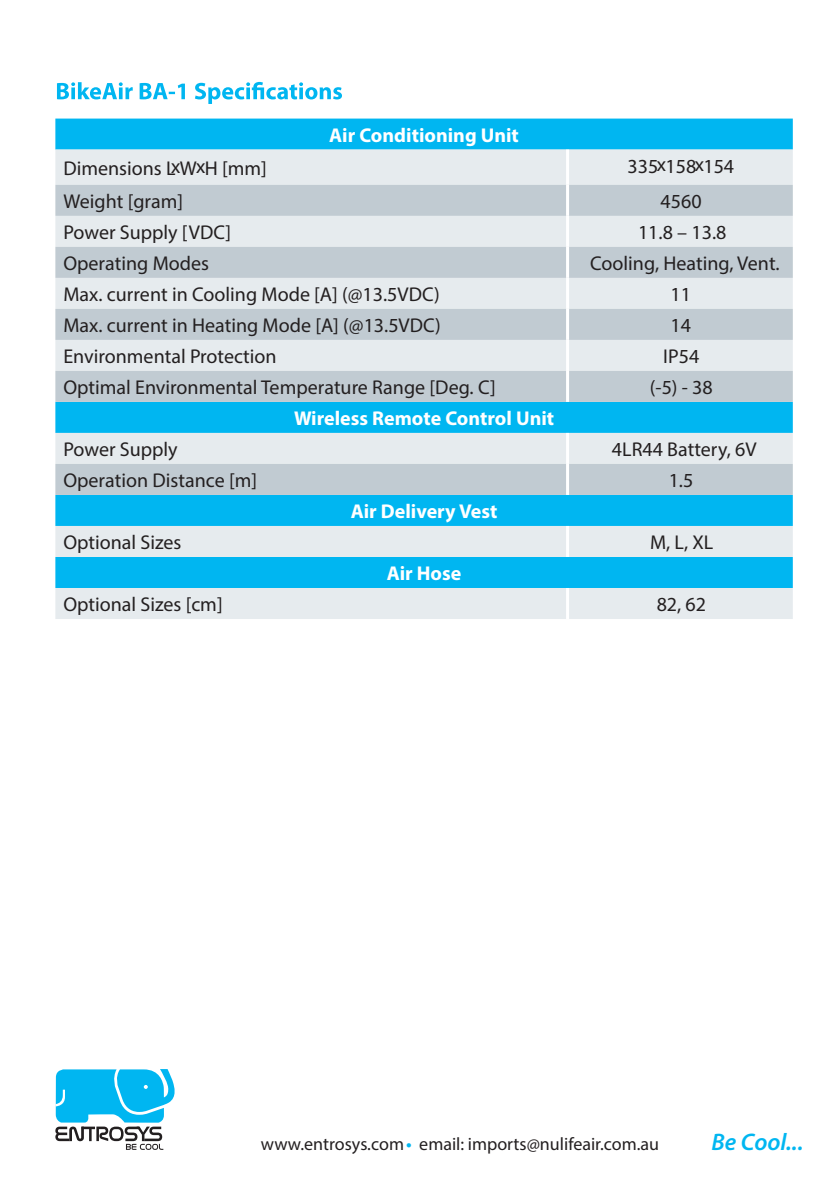
<style>
.page{position:relative;width:840px;height:1191px;background:#fff}
.page>*{position:absolute;margin:0;border:0;box-sizing:border-box;transform-origin:0 0}
.t1{font:italic 600 24px "Myriad Pro";color:#00b6f1}
.t2{font:300 20px "Myriad Pro";color:#231f20}
.t3{font:700 20px "Myriad Pro";color:#fff}
.t4{font:18px "Myriad Pro";color:#231f20}
.t5{font:300 18px "Myriad Pro";color:#231f20}
.s1{font-weight:300}
.s2{font-weight:600;color:#00b6f1}
</style>
<div class="page">
<svg style="left:57px;top:82px;width:285px;height:22px"></svg>
<div style="left:55px;top:119px;width:737px;height:31px;background:#00b6f1"></div>
<svg style="left:55px;top:150px;width:737px;height:469px;background:#8cd6ef"></svg>
<svg style="left:55px;top:185px;width:737px;height:310px;background:#bcd5e0"></svg>
<hr style="left:565px;top:150px;width:3px;height:35px;background:#fff">
<hr style="left:565px;top:185px;width:3px;height:31px;background:#fff">
<hr style="left:565px;top:216px;width:3px;height:31px;background:#fff">
<hr style="left:565px;top:247px;width:3px;height:31px;background:#fff">
<hr style="left:565px;top:278px;width:3px;height:31px;background:#fff">
<hr style="left:565px;top:309px;width:3px;height:31px;background:#fff">
<hr style="left:565px;top:340px;width:3px;height:31px;background:#fff">
<hr style="left:565px;top:371px;width:3px;height:31px;background:#fff">
<hr style="left:565px;top:433px;width:3px;height:31px;background:#fff">
<hr style="left:565px;top:464px;width:3px;height:31px;background:#fff">
<hr style="left:565px;top:526px;width:3px;height:31px;background:#fff">
<hr style="left:565px;top:588px;width:3px;height:31px;background:#fff">
<svg style="left:55px;top:1069px;width:120px;height:80px"></svg>
<p class="t3" style="left:329px;top:122px;width:191px">Air Conditioning Unit</p>
<p class="t2" style="left:63px;top:156px;width:205px">Dimensions LxWxH [mm]</p>
<p class="t2" style="left:627px;top:153px;width:108px">335 158 154</p>
<p class="t2" style="left:656px;top:151px;width:11px">x</p>
<p class="t2" style="left:694px;top:151px;width:11px">x</p>
<p class="t2" style="left:63px;top:189px;width:121px">Weight [gram[</p>
<p class="t2" style="left:660px;top:189px;width:43px">4560</p>
<p class="t2" style="left:63px;top:220px;width:169px">Power Supply [VDC[</p>
<p class="t2" style="left:637px;top:220px;width:90px">11.8 – 13.8</p>
<p class="t2" style="left:63px;top:251px;width:147px">Operating Modes</p>
<p class="t2" style="left:589px;top:251px;width:191px">Cooling, Heating, Vent.</p>
<p class="t2" style="left:63px;top:282px;width:377px">Max. current in Cooling Mode A[ ] (@13.5VDC(</p>
<p class="t2" style="left:670px;top:282px;width:22px">11</p>
<p class="t2" style="left:63px;top:313px;width:379px">Max. current in Heating Mode A[ ] (@13.5VDC(</p>
<p class="t2" style="left:670px;top:313px;width:22px">14</p>
<p class="t2" style="left:63px;top:344px;width:215px">Environmental Protection</p>
<p class="t2" style="left:663px;top:344px;width:37px">IP54</p>
<p class="t2" style="left:63px;top:375px;width:433px">Optimal Environmental Temperature Range [Deg C. [</p>
<p class="t3" style="left:294px;top:405px;width:261px">Wireless Remote Control Unit</p>
<p class="t2" style="left:649px;top:375px;width:64px">- 5) -( 3 8</p>
<p class="t2" style="left:63px;top:437px;width:116px">Power Supply</p>
<p class="t2" style="left:611px;top:437px;width:146px">4LR44 Battery V6,</p>
<p class="t2" style="left:63px;top:468px;width:195px">Operation Distance m[ [</p>
<p class="t2" style="left:668px;top:468px;width:26px">1.5</p>
<p class="t3" style="left:350px;top:498px;width:148px">Air Delivery Vest</p>
<p class="t2" style="left:63px;top:530px;width:120px">Optional Sizes</p>
<p class="t2" style="left:649px;top:530px;width:65px">M ,L, X L</p>
<p class="t3" style="left:386px;top:560px;width:76px">Air Hose</p>
<p class="t2" style="left:63px;top:592px;width:161px">Optional Sizes [cm[</p>
<p class="t2" style="left:656px;top:592px;width:51px">82, 62</p>
<p class="t4" style="left:261px;top:1132px;width:399px"><span class="s1">www.entrosys.com</span><span class="s2">•</span> <span class="s1">email: n</span>imports@nulifeair.com.au</p>
<p class="t5" style="left:482px;top:1132px;width:129px">fo@entrosys.com</p>
<p class="t1" style="left:711px;top:1126px;width:93px">Be Cool...</p>
</div>
